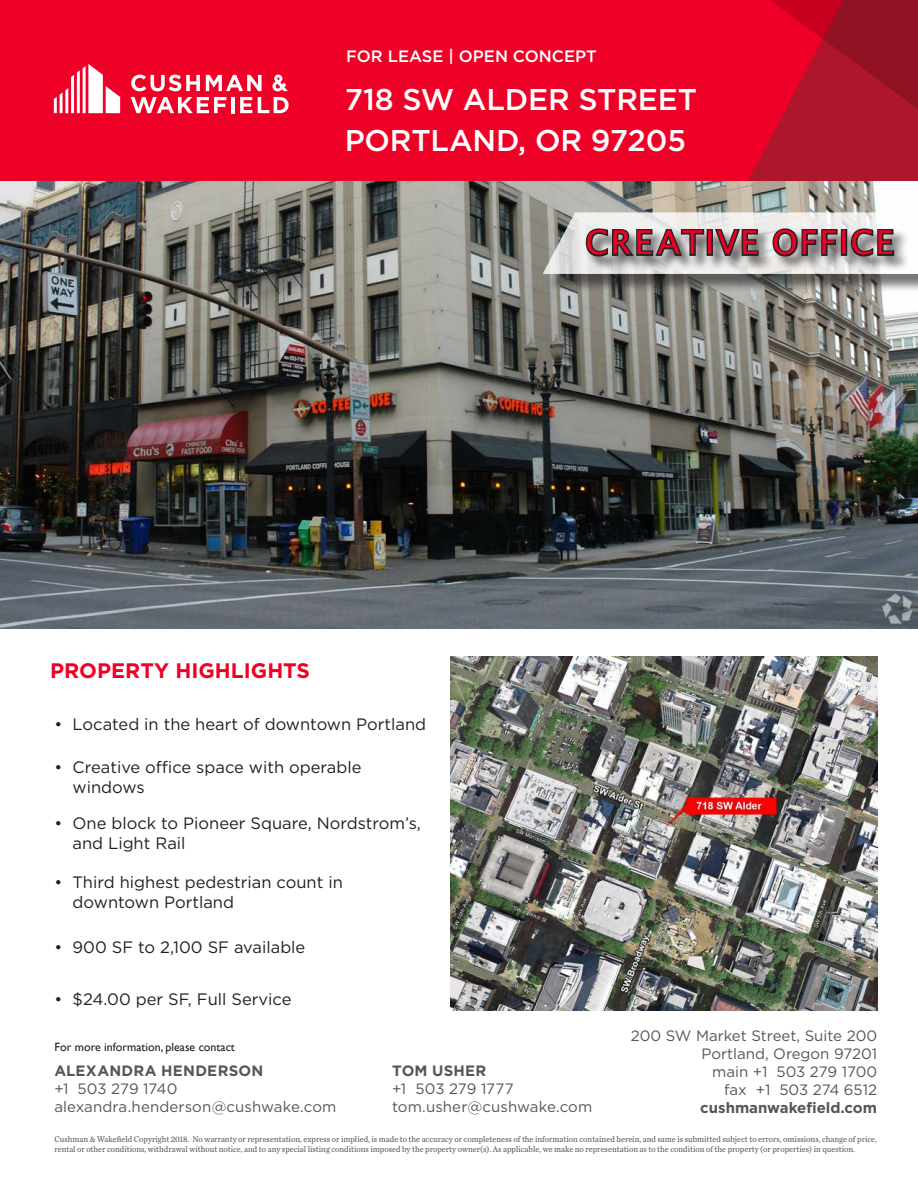
<style>
.page{position:relative;width:918px;height:1188px;background:#fff}
.page>*{position:absolute;margin:0;border:0;box-sizing:border-box;transform-origin:0 0}
.t1{font:33px "Lucida Sans Unicode";letter-spacing:.06em;color:#ef0027}
.t2{font:500 30px/41.7px "Gotham";letter-spacing:-.005em;color:#fff}
.t3{font:700 21px "Gotham";color:#ef0027}
.t4{font:16.5px/19.8px "Gotham";color:#231f20}
.t5{font:500 16.5px "Gotham";color:#fff}
.t6{font:15px/18px "Gotham";color:#54575a}
.t7{font:700 15px "Gotham";letter-spacing:.01em;color:#54575a}
.t8{font:12px "Gill Sansfor CW";color:#231f20}
.t9{font:8.7px/10.4px "Chronicle Text G2";color:#54575a;scale:.95 1}
</style>
<div class="page">
<img style="left:0;top:181px;width:918px;height:448px">
<img style="left:450px;top:656px;width:427px;height:355px">
<div style="left:546px;top:215px;width:372px;height:77px;background:#231f20;opacity:.75"></div>
<svg style="left:543px;top:212px;width:375px;height:62px;background:#b2b0af"></svg>
<div style="left:0;top:0;width:918px;height:181px;background:#ef0027"></div>
<svg style="left:748px;top:0;width:170px;height:181px"></svg>
<svg style="left:54px;top:64px;width:66px;height:49px"></svg>
<hr style="left:231px;top:97px;width:4px;height:16px;background:#fff">
<svg style="left:240px;top:97px;width:12px;height:16px"></svg>
<svg style="left:258px;top:97px;width:31px;height:16px"></svg>
<svg style="left:131px;top:75px;width:69px;height:16px"></svg>
<svg style="left:206px;top:75px;width:56px;height:16px"></svg>
<svg style="left:131px;top:97px;width:95px;height:16px"></svg>
<svg style="left:272px;top:75px;width:16px;height:16px"></svg>
<h3 class="t5" style="left:346px;top:45px;width:252px">FOR LEASE | OPEN CONCEPT</h3>
<h2 class="t2" style="left:345px;top:78px;width:354px">718 SW ALDER STREET<br>PORTLAND, OR 97205</h2>
<p class="t1" style="left:586px;top:217px;width:309px">CREATIVE OFFICE</p>
<p class="t3" style="left:50px;top:657px;width:261px">PROPERTY HIGHLIGHTS</p>
<p class="t4" style="left:55px;top:714px;width:373px">• Located in the heart of downtown Portland</p>
<p class="t4" style="left:73px;top:757px;width:290px;text-indent:-18px">• Creative office space with operable windows</p>
<p class="t4" style="left:73px;top:813px;width:350px;text-indent:-18px">• One block to Pioneer Square, Nordstrom’s, and Light Rail</p>
<p class="t4" style="left:73px;top:872px;width:272px;text-indent:-18px">• Third highest pedestrian count in downtown Portland</p>
<p class="t4" style="left:55px;top:936px;width:252px">• 900 SF to 2,100 SF available</p>
<p class="t4" style="left:55px;top:989px;width:238px">• $24.00 per SF, Full Service</p>
<p class="t8" style="left:55px;top:1038px;width:182px">For more information, please contact</p>
<h3 class="t7" style="left:54px;top:1061px;width:210px">ALEXANDRA HENDERSON</h3>
<h3 class="t6" style="left:54px;top:1080px;width:284px">+1 503 279 1740 alexandra.henderson@cushwake.com</h3>
<h3 class="t7" style="left:392px;top:1061px;width:96px">TOM USHER</h3>
<h3 class="t6" style="left:392px;top:1080px;width:202px">+1 503 279 1777 tom.usher@cushwake.com</h3>
<h3 class="t6" style="left:631px;top:1027px;width:248px;text-align:right">200 SW Market Street, Suite 200<br>Portland, Oregon 97201<br>main +1 503 279 1700<br>fax +1 503 274 6512</h3>
<h3 class="t7" style="left:700px;top:1098px;width:178px">cushmanwakefield.com</h3>
<p class="t9" style="left:54px;top:1133px;width:867px">Cushman &amp; Wakefield Copyright 2018. No warranty or representation, express or implied, is made to the accuracy or completeness of the information contained herein, and same is submitted subject to errors, omissions, change of price, rental or other conditions, withdrawal without notice, and to any special listing conditions imposed by the property owner(s). As applicable, we make no representation as to the condition of the property (or properties) in question.</p>
</div>
